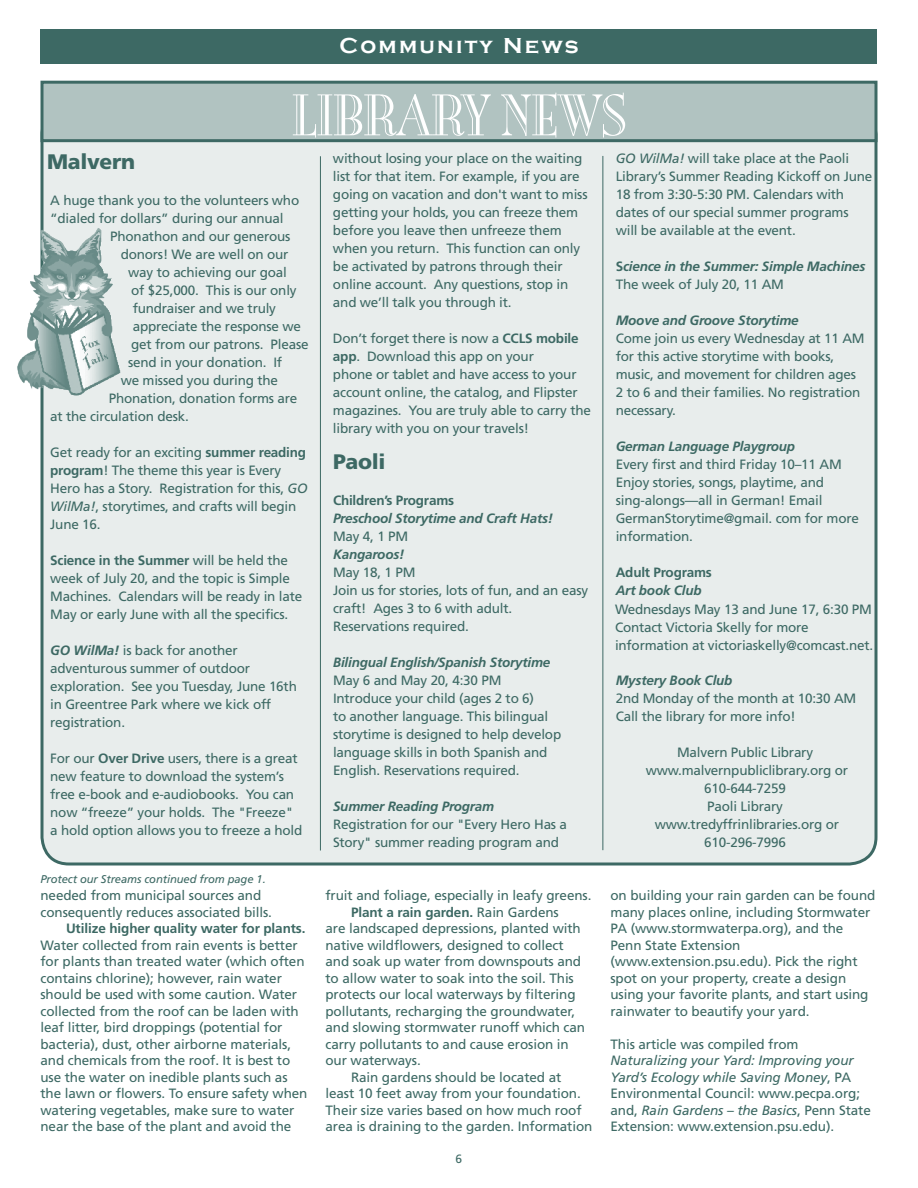
<style>
.page{position:relative;width:918px;height:1188px;background:#fff}
.page>*{position:absolute;margin:0;border:0;box-sizing:border-box;transform-origin:0 0}
.t1{font:61.35px "Burlington Plain";letter-spacing:-.025em;color:#fff}
.t2{font:700 22.35px "Copperplate Gothic";letter-spacing:.1em;color:#fff}
.t3{font:900 21px "Frutiger";letter-spacing:-.015em;color:#3d6964}
.t4{font:13.5px/18px "Frutiger";letter-spacing:-.015em;color:#3d6964}
.t5{font:italic 700 13.5px/18px "Frutiger";letter-spacing:-.015em;color:#3d6964}
.t6{font:700 13.5px "Frutiger";letter-spacing:-.01em;color:#3d6964}
.t7{font:12px "Frutiger";color:#3d6964}
.t8{font:italic 11.25px "Frutiger";letter-spacing:-.01em;color:#3d6964}
.s1{font-weight:700}
.s2{font-style:italic}
.s3{font-weight:700;font-style:italic}
.s4{font-weight:400}
.s5{font-style:normal}
.s6{font-weight:400;font-style:normal}
</style>
<div class="page">
<div style="left:42px;top:108px;width:834px;height:756px;background:#e8edec;border-radius:27px"></div>
<div style="left:40px;top:81px;width:838px;height:61px;background:#b1c3c1;border:3px solid #3d6964"></div>
<div style="left:40px;top:29px;width:838px;height:35px;background:#3d6964"></div>
<hr style="left:320px;top:156px;width:1px;height:694px;background:#3d6964">
<img style="left:17px;top:222px;width:104px;height:176px">
<hr style="left:602px;top:156px;width:1px;height:694px;background:#3d6964">
<h2 class="t2" style="left:340px;top:33px;width:240px">Community News</h2>
<h1 class="t1" style="left:291px;top:78px;width:337px">LIBRARY NEWS</h1>
<h3 class="t3" style="left:47px;top:149px;width:89px">Malvern</h3>
<p class="t4" style="left:50px;top:191px;width:251px">A huge thank you to the volunteers who</p>
<p class="t4" style="left:50px;top:209px;width:235px">“dialed for dollars” during our annual</p>
<p class="t4" style="left:110px;top:227px;width:182px">Phonathon and our generous</p>
<p class="t4" style="left:121px;top:245px;width:169px">donors! We are well on our</p>
<p class="t4" style="left:128px;top:263px;width:160px">way to achieving our goal</p>
<p class="t4" style="left:131px;top:281px;width:167px">of $25,000. This is our only</p>
<p class="t4" style="left:133px;top:299px;width:145px">fundraiser and we truly</p>
<p class="t4" style="left:133px;top:317px;width:170px">appreciate the response we</p>
<p class="t4" style="left:131px;top:335px;width:179px">get from our patrons. Please</p>
<p class="t4" style="left:128px;top:353px;width:155px">send in your donation. If</p>
<p class="t4" style="left:121px;top:371px;width:159px">we missed you during the</p>
<p class="t4" style="left:109px;top:389px;width:190px">Phonation, donation forms are</p>
<p class="t4" style="left:50px;top:407px;width:140px">at the circulation desk.</p>
<p class="t4" style="left:50px;top:443px;width:259px">Get ready for an exciting <span class="s1">summer reading program</span>! The theme this year is Every Hero has a Story. Registration for this, <span class="s2">GO WilMa!</span>, storytimes, and crafts will begin June 16.</p>
<p class="t4" style="left:50px;top:551px;width:254px"><span class="s1">Science in the Summer</span> will be held the week of July 20, and the topic is Simple Machines. Calendars will be ready in late May or early June with all the specifics.</p>
<p class="t4" style="left:50px;top:641px;width:248px"><span class="s3">GO WilMa!</span> is back for another adventurous summer of outdoor exploration. See you Tuesday, June 16th in Greentree Park where we kick off registration.</p>
<p class="t4" style="left:50px;top:749px;width:254px">For our <span class="s1">Over Drive</span> users, there is a great new feature to download the system’s free e-book and e-audiobooks. You can now “freeze” your holds. The "Freeze" a hold option allows you to freeze a hold</p>
<p class="t8" style="left:40px;top:873px;width:227px">Protect our Streams continued from page 1.</p>
<p class="t4" style="left:40px;top:887px;width:233px;line-height:16.5px">needed from municipal sources and consequently reduces associated bills.</p>
<p class="t6" style="left:66px;top:920px;width:241px">Utilize higher quality water for plants.</p>
<p class="t4" style="left:40px;top:937px;width:269px;line-height:16.5px">Water collected from rain events is better for plants than treated water (which often contains chlorine); however, rain water should be used with some caution. Water collected from the roof can be laden with leaf litter, bird droppings (potential for bacteria), dust, other airborne materials, and chemicals from the roof. It is best to use the water on inedible plants such as the lawn or flowers. To ensure safety when watering vegetables, make sure to water near the base of the plant and avoid the</p>
<p class="t4" style="left:333px;top:149px;width:256px">without losing your place on the waiting list for that item. For example, if you are going on vacation and don't want to miss getting your holds, you can freeze them before you leave then unfreeze them when you return. This function can only be activated by patrons through their online account. Any questions, stop in and we’ll talk you through it.</p>
<p class="t4" style="left:333px;top:329px;width:260px">Don’t forget there is now a <span class="s1">CCLS mobile app</span>. Download this app on your<br>phone or tablet and have access to your account online, the catalog, and Flipster magazines. You are truly able to carry the library with you on your travels!</p>
<h3 class="t3" style="left:333px;top:449px;width:54px">Paoli</h3>
<p class="t6" style="left:333px;top:493px;width:123px">Children’s Programs</p>
<p class="t5" style="left:333px;top:509px;width:222px">Preschool Storytime and Craft Hats!</p>
<p class="t4" style="left:333px;top:527px;width:77px">May 4, 1 PM</p>
<p class="t5" style="left:333px;top:545px;width:73px">Kangaroos!</p>
<p class="t4" style="left:333px;top:563px;width:257px">May 18, 1 PM<br>Join us for stories, lots of fun, and an easy craft! Ages 3 to 6 with adult.<br>Reservations required.</p>
<p class="t5" style="left:333px;top:653px;width:219px">Bilingual English/Spanish Storytime</p>
<p class="t4" style="left:333px;top:671px;width:230px">May 6 and May 20, 4:30 PM Introduce your child (ages 2 to 6)<br>to another language. This bilingual storytime is designed to help develop language skills in both Spanish and English. Reservations required.</p>
<p class="t5" style="left:333px;top:797px;width:163px">Summer Reading Program</p>
<p class="t4" style="left:333px;top:815px;width:236px">Registration for our "Every Hero Has a<br>Story" summer reading program and</p>
<p class="t4" style="left:325px;top:886px;width:267px">fruit and foliage, especially in leafy greens.</p>
<p class="t6" style="left:351px;top:904px;width:209px">Plant a rain garden. <span class="s4">Rain Gardens</span></p>
<p class="t4" style="left:325px;top:919px;width:257px">are landscaped depressions, planted with</p>
<p class="t4" style="left:325px;top:936px;width:240px">native wildflowers, designed to collect</p>
<p class="t4" style="left:325px;top:952px;width:257px">and soak up water from downspouts and</p>
<p class="t4" style="left:325px;top:969px;width:250px">to allow water to soak into the soil. This</p>
<p class="t4" style="left:325px;top:985px;width:252px">protects our local waterways by filtering</p>
<p class="t4" style="left:325px;top:1002px;width:251px">pollutants, recharging the groundwater,</p>
<p class="t4" style="left:325px;top:1018px;width:261px">and slowing stormwater runoff which can</p>
<p class="t4" style="left:325px;top:1035px;width:245px">carry pollutants to and cause erosion in</p>
<p class="t4" style="left:325px;top:1051px;width:97px">our waterways.</p>
<p class="t4" style="left:351px;top:1068px;width:212px">Rain gardens should be located at</p>
<p class="t4" style="left:325px;top:1084px;width:257px">least 10 feet away from your foundation.</p>
<p class="t4" style="left:325px;top:1101px;width:258px">Their size varies based on how much roof</p>
<p class="t4" style="left:325px;top:1117px;width:269px">area is draining to the garden. Information</p>
<p class="t7" style="left:456px;top:1151px;width:8px">6</p>
<p class="t4" style="left:616px;top:149px;width:258px"><span class="s2">GO WilMa!</span> will take place at the Paoli Library’s Summer Reading Kickoff on June 18 from 3:30-5:30 PM. Calendars with dates of our special summer programs will be available at the event.</p>
<p class="t5" style="left:616px;top:257px;width:251px"><span class="s5">S</span>cience in the Summer: Simple Machines<br><span class="s6">The week of July 20, 11 AM</span></p>
<p class="t5" style="left:616px;top:311px;width:184px">Moove and Groove Storytime</p>
<p class="t4" style="left:616px;top:329px;width:250px">Come join us every Wednesday at 11 AM for this active storytime with books, music, and movement for children ages<br>2 to 6 and their families. No registration necessary.</p>
<p class="t5" style="left:616px;top:437px;width:181px">German Language Playgroup</p>
<p class="t4" style="left:616px;top:455px;width:245px">Every first and third Friday 10–11 AM<br>Enjoy stories, songs, playtime, and sing-alongs—all in German! Email<br>GermanStorytime@gmail. com for more information.</p>
<p class="t6" style="left:616px;top:565px;width:98px">Adult Programs</p>
<p class="t5" style="left:616px;top:581px;width:88px">Art book Club</p>
<p class="t4" style="left:615px;top:600px;width:260px">Wednesdays May 13 and June 17, 6:30 PM<br>Contact Victoria Skelly for more information at victoriaskelly@comcast.net.</p>
<p class="t5" style="left:616px;top:671px;width:118px">Mystery Book Club</p>
<p class="t4" style="left:616px;top:689px;width:242px">2nd Monday of the month at 10:30 AM<br>Call the library for more info!</p>
<p class="t4" style="left:646px;top:743px;width:204px;text-align:center">Malvern Public Library www.malvernpubliclibrary.org or<br>610-644-7259<br>Paoli Library www.tredyffrinlibraries.org or<br>610-296-7996</p>
<p class="t4" style="left:610px;top:887px;width:266px;line-height:16.5px">on building your rain garden can be found many places online, including Stormwater PA (www.stormwaterpa.org), and the Penn State Extension (www.extension.psu.edu). Pick the right spot on your property, create a design using your favorite plants, and start using rainwater to beautify your yard.</p>
<p class="t4" style="left:610px;top:1035px;width:190px">This article was compiled from</p>
<p class="t4" style="left:610px;top:1052px;width:262px;line-height:16.5px"><span class="s2">Naturalizing your Yard: Improving your Yard’s Ecology while Saving Money</span>, PA Environmental Council: www.pecpa.org; and, <span class="s2">Rain Gardens – the Basics</span>, Penn State Extension: www.extension.psu.edu).</p>
</div>
